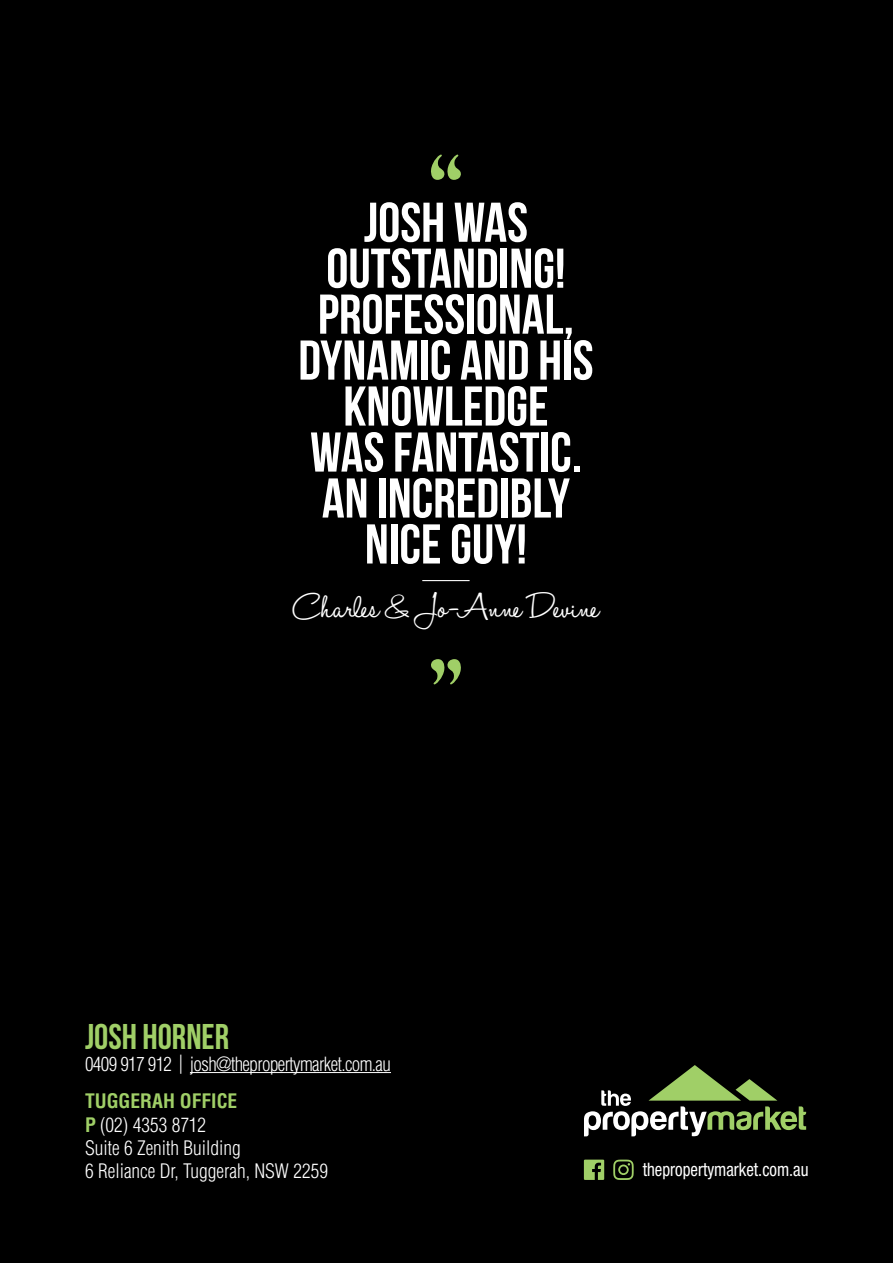
<style>
.page{position:relative;width:893px;height:1263px;background:#000}
.page>*{position:absolute;margin:0;border:0;box-sizing:border-box;transform-origin:0 0}
.t1{font:147.15px "Alek";color:#a0cf67}
.t2{font:700 55.95px/45.9px "Bebas Neue";color:#fff;text-align:center}
.t3{font:40.5px "Halo Handletter";color:#fff}
.t4{font:700 35.7px "Bebas Neue";color:#a0cf67}
.t5{font:300 condensed 19.5px/23.4px "Helvetica";color:#fff}
.t6{font:300 condensed 19.2px "Helvetica";letter-spacing:-.03em;color:#fff}
.t7{font:condensed 18.6px "Helvetica Neue";color:#fff;scale:.91 1}
.s1{font-weight:700;color:#a0cf67}
</style>
<div class="page">
<svg style="left:584px;top:1065px;width:222px;height:71px"></svg>
<svg style="left:613px;top:1159px;width:21px;height:21px"></svg>
<svg style="left:584px;top:1159px;width:20px;height:21px"></svg>
<hr style="left:422px;top:580px;width:48px;height:1px;background:#fff">
<hr style="left:190px;top:1072px;width:201px;height:1px;background:#fff">
<h1 class="t1" style="left:430px;top:94px;width:36px">“</h1>
<p class="t2" style="left:298px;top:199px;width:297px">JOSH WAS<br>OUTSTANDING!<br>PROFESSIONAL,<br>DYNAMIC AND HIS<br>KNOWLEDGE<br>WAS FANTASTIC.<br>AN INCREDIBLY<br>NICE GUY!</p>
<p class="t3" style="left:293px;top:585px;width:308px">Charles &amp; Jo-Anne Devine</p>
<h1 class="t1" style="left:430px;top:598px;width:34px">”</h1>
<p class="t4" style="left:85px;top:1017px;width:146px">JOSH HORNER</p>
<p class="t6" style="left:85px;top:1052px;width:307px">0409 917 912 | josh@thepropertymarket.com.au</p>
<p class="t5" style="left:85px;top:1089px;width:244px"><span class="s1">TUGGERAH OFFICE<br>P</span> (02) 4353 8712<br>Suite 6 Zenith Building<br>6 Reliance Dr, Tuggerah, NSW 2259</p>
<p class="t7" style="left:643px;top:1159px;width:184px">thepropertymarket.com.au</p>
</div>
